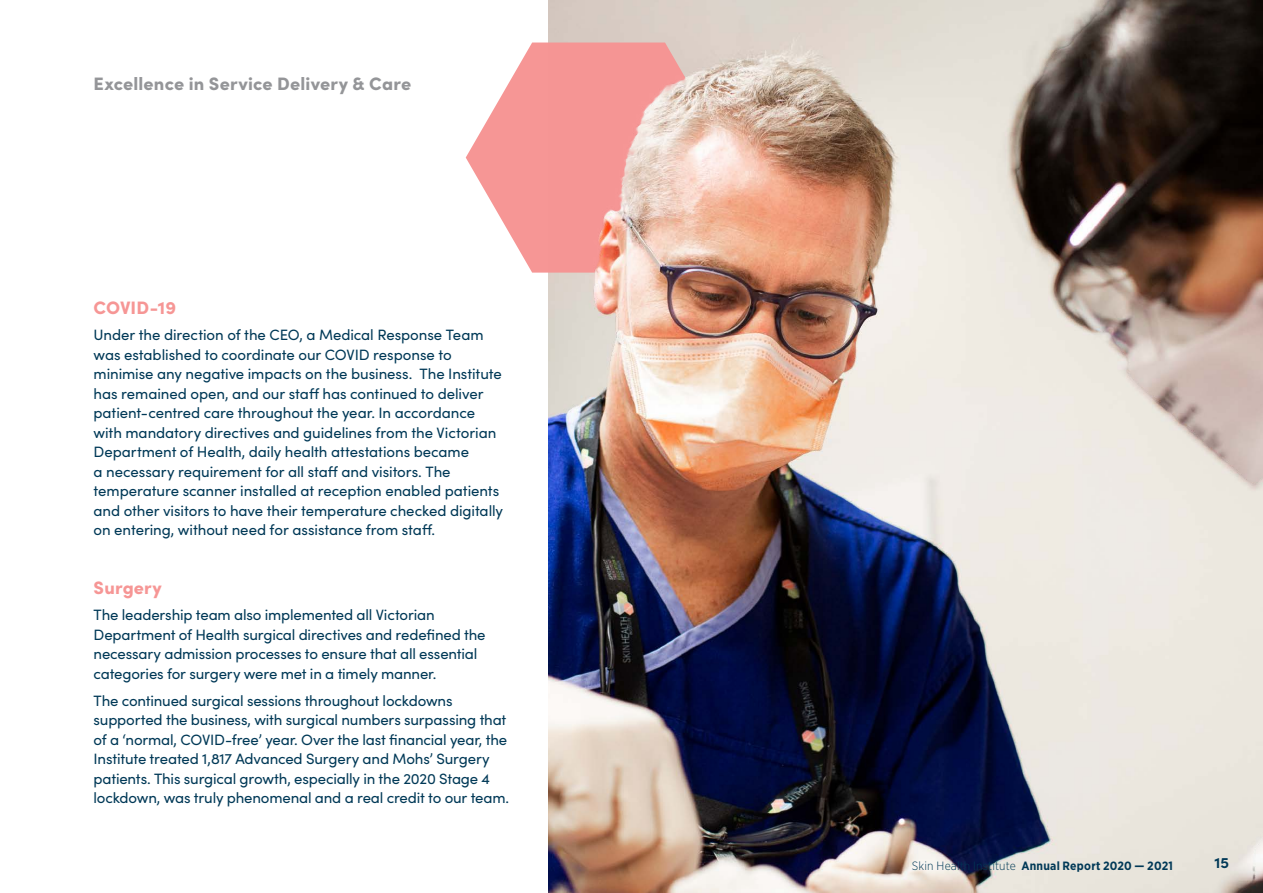
<style>
.page{position:relative;width:1263px;height:893px;background:#fff}
.page>*{position:absolute;margin:0;border:0;box-sizing:border-box;transform-origin:0 0}
.t1{font:900 18px "Sofia Pro";letter-spacing:.01em;color:#949598}
.t2{font:900 18px "Sofia Pro";letter-spacing:.01em;color:#f69695}
.t3{font:15px/19.5px "Sofia Pro";letter-spacing:-.01em;color:#013957}
.t4{font:700 15px "Sofia Pro";color:#013957}
.t5{font:700 12px "Gotham Narrow";letter-spacing:.02em;color:#013957}
.s1{font-weight:300}
</style>
<div class="page">
<img style="left:549px;top:0;width:714px;height:893px">
<svg style="left:466px;top:43px;width:265px;height:230px;fill:#f59695"></svg>
<p class="t1" style="left:94px;top:69px;width:319px">Excellence in Service Delivery &amp; Care</p>
<p class="t2" style="left:94px;top:293px;width:84px">COVID-19</p>
<p class="t3" style="left:94px;top:324px;width:411px">Under the direction of the CEO, a Medical Response Team was established to coordinate our COVID response to minimise any negative impacts on the business. The Institute has remained open, and our staff has continued to deliver patient-centred care throughout the year. In accordance with mandatory directives and guidelines from the Victorian Department of Health, daily health attestations became<br>a necessary requirement for all staff and visitors. The temperature scanner installed at reception enabled patients and other visitors to have their temperature checked digitally on entering, without need for assistance from staff.</p>
<p class="t2" style="left:94px;top:573px;width:70px">Surgery</p>
<p class="t3" style="left:94px;top:604px;width:394px">The leadership team also implemented all Victorian Department of Health surgical directives and redefined the necessary admission processes to ensure that all essential categories for surgery were met in a timely manner.</p>
<p class="t3" style="left:94px;top:690px;width:417px">The continued surgical sessions throughout lockdowns supported the business, with surgical numbers surpassing that of a ‘normal, COVID-free’ year. Over the last financial year, the Institute treated 1,817 Advanced Surgery and Mohs’ Surgery patients. This surgical growth, especially in the 2020 Stage 4 lockdown, was truly phenomenal and a real credit to our team.</p>
<p class="t5" style="left:912px;top:858px;width:262px"><span class="s1">Skin Health Institute</span> Annual Report 2020 — 2021</p>
<p class="t4" style="left:1214px;top:851px;width:16px">15</p>
</div>
